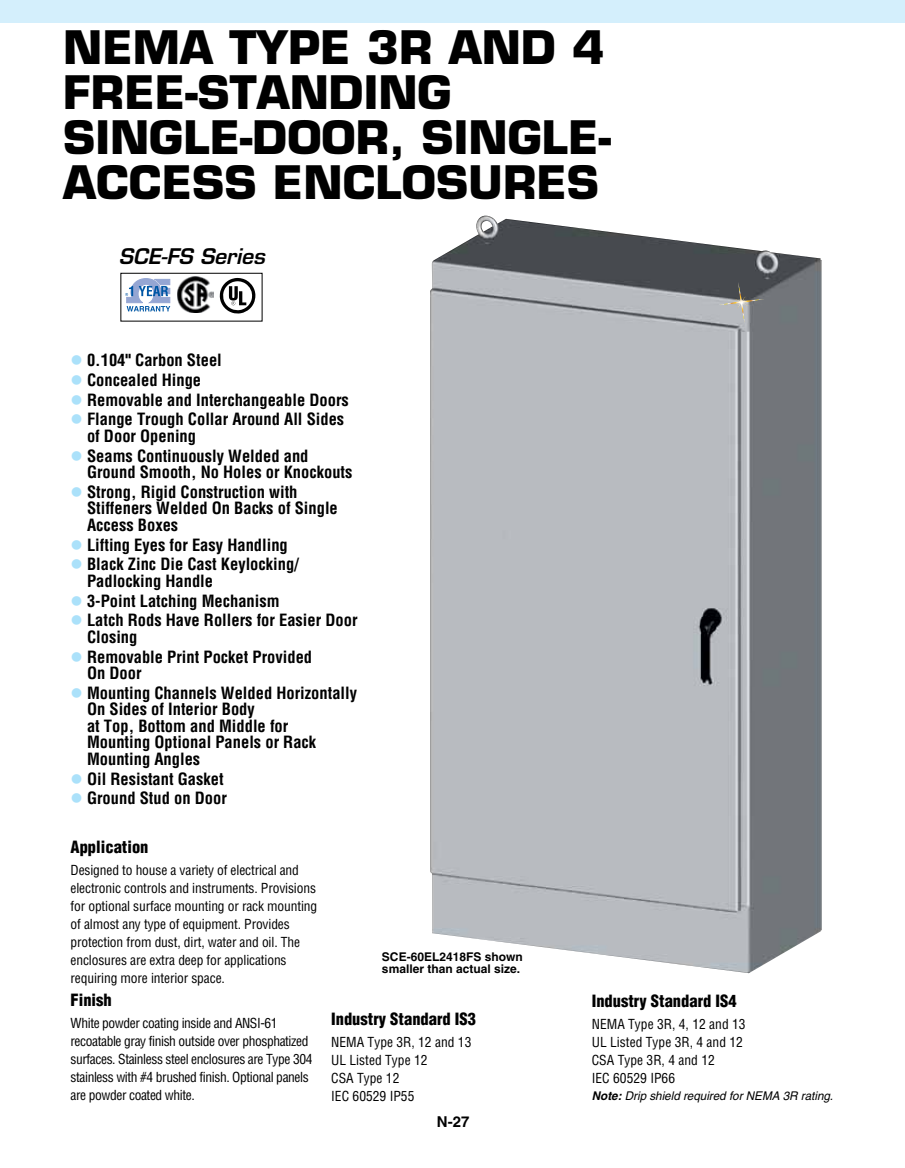
<style>
.page{position:relative;width:905px;height:1168px;background:#fff}
.page>*{position:absolute;margin:0;border:0;box-sizing:border-box;transform-origin:0 0}
.t1{font:700 45px/45px "Eurostile";color:#000}
.t2{font:italic 600 21px "Eurostile";color:#000}
.t3{font:700 condensed 16.5px/16.5px "Helvetica";color:#000}
.t4{font:900 condensed 16.5px "Helvetica";color:#000}
.t5{font:700 15px "Helvetica";color:#000}
.t6{font:condensed 13.5px/18px "Helvetica";letter-spacing:-.01em;color:#000}
.t7{font:condensed 13.5px/18px "Helvetica";letter-spacing:-.03em;color:#000}
.t8{font:700 12px/12px "Helvetica";color:#000}
.t9{font:italic 12px "Helvetica";color:#000}
.s1{color:#abe1fa}
.s2{font-weight:700}
</style>
<div class="page">
<div style="left:0;top:0;width:904px;height:22px;background:#d4effc"></div>
<img style="left:430px;top:216px;width:391px;height:757px">
<svg style="left:717px;top:282px;width:47px;height:42px"></svg>
<img style="left:177px;top:277px;width:36px;height:36px">
<div style="left:120px;top:273px;width:142px;height:48px;border:1px solid #000"></div>
<svg style="left:126px;top:278px;width:44px;height:33px"></svg>
<svg style="left:220px;top:278px;width:36px;height:36px"></svg>
<h1 class="t1" style="left:63px;top:25px;width:549px">NEMA TYPE 3R and 4<br>FREE-STANDING<br>SINGLE-DOOR, SINGLE-<br>ACCESS ENCLOSURES</h1>
<p class="t2" style="left:119px;top:243px;width:147px">SCE-FS Series</p>
<p class="t3" style="left:71px;top:352px;width:153px"><span class="s1">●</span> 0.104" Carbon Steel</p>
<p class="t3" style="left:71px;top:371px;width:132px"><span class="s1">●</span> Concealed Hinge</p>
<p class="t3" style="left:71px;top:391px;width:280px"><span class="s1">●</span> Removable and Interchangeable Doors</p>
<p class="t3" style="left:87px;top:411px;width:259px;text-indent:-16px"><span class="s1">●</span> Flange Trough Collar Around All Sides of Door Opening</p>
<p class="t3" style="left:87px;top:447px;width:267px;text-indent:-16px"><span class="s1">●</span> Seams Continuously Welded and<br>Ground Smooth, No Holes or Knockouts</p>
<p class="t3" style="left:87px;top:483px;width:252px;text-indent:-16px"><span class="s1">●</span> Strong, Rigid Construction with<br>Stiffeners Welded On Backs of Single<br>Access Boxes</p>
<p class="t3" style="left:71px;top:536px;width:219px"><span class="s1">●</span> Lifting Eyes for Easy Handling</p>
<p class="t3" style="left:87px;top:556px;width:213px;text-indent:-16px"><span class="s1">●</span> Black Zinc Die Cast Keylocking/<br>Padlocking Handle</p>
<p class="t3" style="left:71px;top:592px;width:210px"><span class="s1">●</span> 3-Point Latching Mechanism</p>
<p class="t3" style="left:87px;top:612px;width:272px;text-indent:-16px"><span class="s1">●</span> Latch Rods Have Rollers for Easier Door<br>Closing</p>
<p class="t3" style="left:87px;top:648px;width:227px;text-indent:-16px"><span class="s1">●</span> Removable Print Pocket Provided<br>On Door</p>
<p class="t3" style="left:87px;top:684px;width:271px;text-indent:-16px"><span class="s1">●</span> Mounting Channels Welded Horizontally<br>On Sides of Interior Body<br>at Top, Bottom and Middle for<br>Mounting Optional Panels or Rack<br>Mounting Angles</p>
<p class="t3" style="left:71px;top:770px;width:155px"><span class="s1">●</span> Oil Resistant Gasket</p>
<p class="t3" style="left:71px;top:790px;width:158px"><span class="s1">●</span> Ground Stud on Door</p>
<p class="t4" style="left:71px;top:836px;width:79px">Application</p>
<p class="t6" style="left:71px;top:861px;width:248px">Designed to house a variety of electrical and electronic controls and instruments. Provisions for optional surface mounting or rack mounting of almost any type of equipment. Provides protection from dust, dirt, water and oil. The enclosures are extra deep for applications requiring more interior space.</p>
<p class="t4" style="left:71px;top:989px;width:43px">Finish</p>
<p class="t7" style="left:71px;top:1014px;width:243px">White powder coating inside and ANSI-61 recoatable gray finish outside over phosphatized surfaces. Stainless steel enclosures are Type 304 stainless with #4 brushed finish. Optional panels are powder coated white.</p>
<p class="t8" style="left:382px;top:950px;width:142px">SCE-60EL2418FS shown smaller than actual size.</p>
<p class="t4" style="left:331px;top:1008px;width:146px">Industry Standard IS3</p>
<p class="t6" style="left:331px;top:1033px;width:142px">NEMA Type 3R, 12 and 13<br>UL Listed Type 12<br>CSA Type 12<br>IEC 60529 IP55</p>
<p class="t5" style="left:437px;top:1112px;width:34px">N-27</p>
<p class="t4" style="left:591px;top:990px;width:146px">Industry Standard IS4</p>
<p class="t6" style="left:591px;top:1015px;width:155px">NEMA Type 3R, 4, 12 and 13<br>UL Listed Type 3R, 4 and 12<br>CSA Type 3R, 4 and 12<br>IEC 60529 IP66</p>
<p class="t9" style="left:591px;top:1089px;width:243px"><span class="s2">Note:</span> Drip shield required for NEMA 3R rating.</p>
</div>
